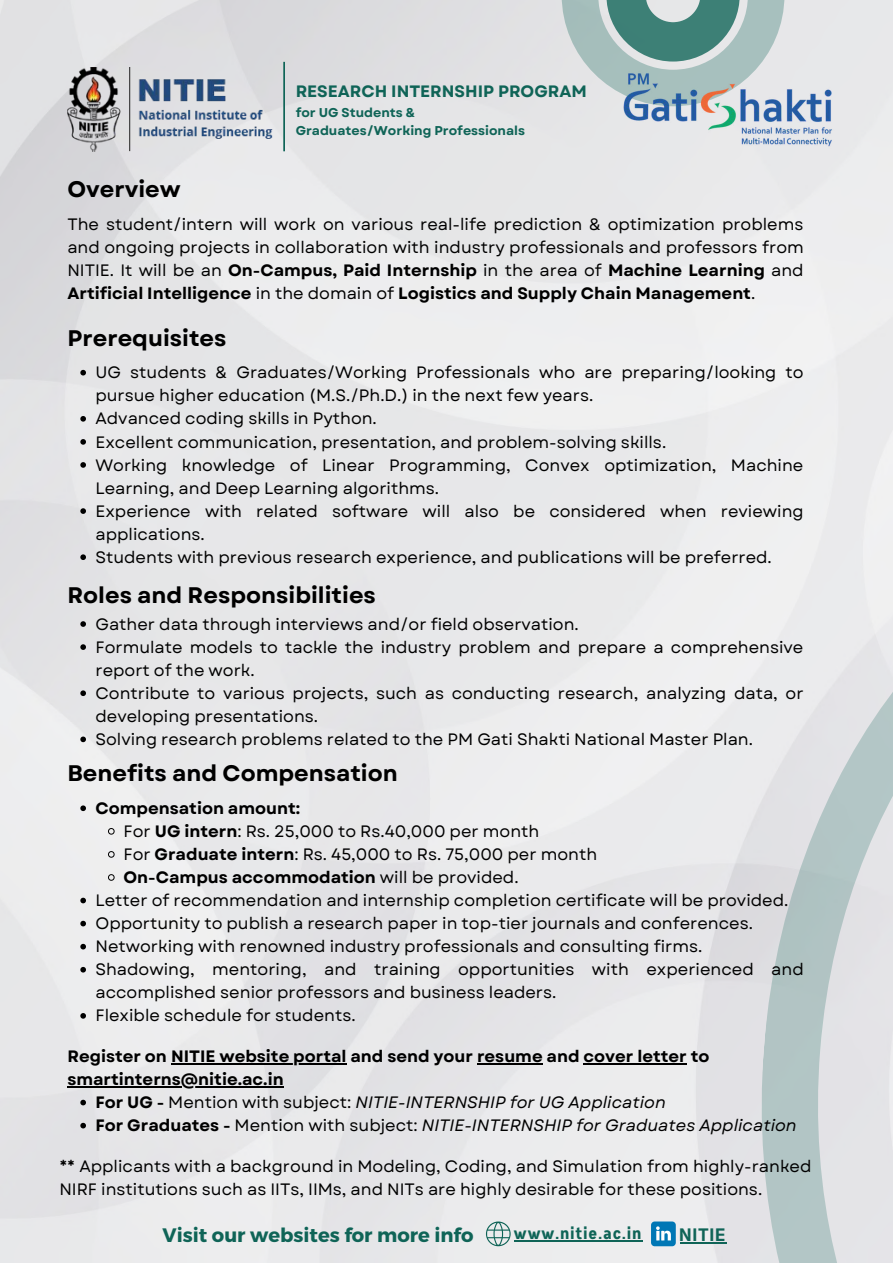
<style>
.page{position:relative;width:893px;height:1263px;background:#fff}
.page>*{position:absolute;margin:0;border:0;box-sizing:border-box;transform-origin:0 0}
.t1{font:700 22.5px "Garet";color:#000}
.t2{font:700 19.5px "Montserrat";color:#0f6457}
.t3{font:700 18px "Gabriel Sans Cond";letter-spacing:.07em;color:#0f6457}
.t4{font:16.5px/23.1px "Garet";color:#000}
.t5{font:700 16.5px/23.1px "Garet";color:#000}
.t6{font:italic 16.5px/23.1px "Garet";color:#000}
.t7{font:700 16.5px "Garet";color:#0f6457}
.t8{font:700 12.75px/17.4px "Garet";color:#0f6457}
.s1{font-weight:700}
.s2{font-weight:400}
.s3{font-weight:700;font-style:normal}
.s4{font-style:normal}
</style>
<div class="page">
<img style="left:0;top:0;width:893px;height:1263px">
<img style="left:67px;top:68px;width:206px;height:83px">
<svg style="left:561px;top:0;width:223px;height:106px;background:#99b7b4"></svg>
<svg style="left:80px;top:621px;width:6px;height:6px"></svg>
<svg style="left:80px;top:644px;width:6px;height:6px"></svg>
<svg style="left:80px;top:690px;width:6px;height:6px"></svg>
<svg style="left:80px;top:736px;width:6px;height:6px"></svg>
<svg style="left:739px;top:503px;width:154px;height:760px;background:#d8dddf"></svg>
<svg style="left:80px;top:370px;width:6px;height:5px"></svg>
<svg style="left:80px;top:416px;width:6px;height:6px"></svg>
<svg style="left:80px;top:439px;width:6px;height:6px"></svg>
<svg style="left:80px;top:462px;width:6px;height:6px"></svg>
<svg style="left:80px;top:508px;width:6px;height:6px"></svg>
<svg style="left:80px;top:554px;width:6px;height:6px"></svg>
<svg style="left:486px;top:1221px;width:24px;height:25px"></svg>
<hr style="left:514px;top:1240px;width:129px;height:2px;background:#0f6457">
<svg style="left:651px;top:1221px;width:25px;height:25px"></svg>
<hr style="left:680px;top:1242px;width:47px;height:2px;background:#0f6457">
<hr style="left:283px;top:62px;width:2px;height:89px;background:#0f6457">
<svg style="left:80px;top:805px;width:6px;height:6px"></svg>
<svg style="left:108px;top:828px;width:7px;height:7px"></svg>
<svg style="left:108px;top:851px;width:7px;height:7px"></svg>
<svg style="left:108px;top:874px;width:7px;height:7px"></svg>
<svg style="left:80px;top:898px;width:6px;height:5px"></svg>
<svg style="left:80px;top:921px;width:6px;height:5px"></svg>
<svg style="left:80px;top:944px;width:6px;height:5px"></svg>
<svg style="left:80px;top:967px;width:6px;height:5px"></svg>
<svg style="left:80px;top:1013px;width:6px;height:6px"></svg>
<svg style="left:80px;top:1100px;width:6px;height:5px"></svg>
<svg style="left:80px;top:1123px;width:6px;height:5px"></svg>
<hr style="left:171px;top:1063px;width:176px;height:1px;background:#000">
<hr style="left:477px;top:1063px;width:66px;height:1px;background:#000">
<hr style="left:583px;top:1063px;width:104px;height:1px;background:#000">
<hr style="left:67px;top:1086px;width:217px;height:1px;background:#000">
<img style="left:620px;top:68px;width:218px;height:83px">
<h1 class="t1" style="left:67px;top:173px;width:115px">Overview</h1>
<p class="t7" style="left:296px;top:80px;width:293px">RESEARCH INTERNSHIP PROGRAM</p>
<p class="t8" style="left:296px;top:104px;width:231px">for UG Students &amp;<br>Graduates/Working Professionals</p>
<p class="t4" style="left:67px;top:212px;width:738px;text-align:justify">The student/intern will work on various real-life prediction &amp; optimization problems and ongoing projects in collaboration with industry professionals and professors from NITIE. It will be an <span class="s1">On-Campus, Paid Internship</span> in the area of <span class="s1">Machine Learning</span> and <span class="s1">Artificial Intelligence</span> in the domain of <span class="s1">Logistics and Supply Chain Management</span>.</p>
<h1 class="t1" style="left:67px;top:322px;width:160px">Prerequisites</h1>
<p class="t4" style="left:95px;top:361px;width:710px">UG students &amp; Graduates/Working Professionals who are preparing/looking to pursue higher education (M.S./Ph.D.) in the next few years.<br>Advanced coding skills in Python.<br>Excellent communication, presentation, and problem-solving skills.<br>Working knowledge of Linear Programming, Convex optimization, Machine Learning, and Deep Learning algorithms.<br>Experience with related software will also be considered when reviewing applications.<br>Students with previous research experience, and publications will be preferred.</p>
<h1 class="t1" style="left:67px;top:579px;width:310px">Roles and Responsibilities</h1>
<p class="t4" style="left:95px;top:612px;width:709px">Gather data through interviews and/or field observation.<br>Formulate models to tackle the industry problem and prepare a comprehensive report of the work.<br>Contribute to various projects, such as conducting research, analyzing data, or developing presentations.<br>Solving research problems related to the PM Gati Shakti National Master Plan.</p>
<h1 class="t1" style="left:67px;top:757px;width:332px">Benefits and Compensation</h1>
<p class="t5" style="left:95px;top:797px;width:206px">Compensation amount:</p>
<p class="t4" style="left:123px;top:820px;width:417px">For <span class="s1">UG intern</span>: Rs. 25,000 to Rs.40,000 per month</p>
<p class="t4" style="left:123px;top:843px;width:475px">For <span class="s1">Graduate intern</span>: Rs. 45,000 to Rs. 75,000 per month</p>
<p class="t5" style="left:123px;top:866px;width:396px">On-Campus accommodation <span class="s2">will be provided.</span></p>
<p class="t4" style="left:95px;top:889px;width:694px">Letter of recommendation and internship completion certificate will be provided.</p>
<p class="t4" style="left:95px;top:912px;width:659px">Opportunity to publish a research paper in top-tier journals and conferences.</p>
<p class="t4" style="left:95px;top:935px;width:608px">Networking with renowned industry professionals and consulting firms.</p>
<p class="t4" style="left:95px;top:958px;width:710px">Shadowing, mentoring, and training opportunities with experienced and</p>
<p class="t4" style="left:95px;top:981px;width:462px">accomplished senior professors and business leaders.</p>
<p class="t4" style="left:95px;top:1004px;width:262px">Flexible schedule for students.</p>
<p class="t5" style="left:67px;top:1045px;width:643px">Register on NITIE website portal and send your resume and cover letter to smartinterns@nitie.ac.in</p>
<p class="t6" style="left:95px;top:1091px;width:703px"><span class="s3">For UG -</span> <span class="s4">Mention with subject:</span> NITIE-INTERNSHIP for UG Application<br><span class="s3">For Graduates -</span> <span class="s4">Mention with subject:</span> NITIE-INTERNSHIP for Graduates Application</p>
<p class="t4" style="left:59px;top:1154px;width:753px">** Applicants with a background in Modeling, Coding, and Simulation from highly-ranked<br>NIRF institutions such as IITs, IIMs, and NITs are highly desirable for these positions.</p>
<p class="t2" style="left:163px;top:1222px;width:312px">Visit our websites for more info</p>
<p class="t3" style="left:514px;top:1225px;width:129px">www.nitie.ac.in</p>
<p class="t3" style="left:680px;top:1227px;width:47px">NITIE</p>
</div>
